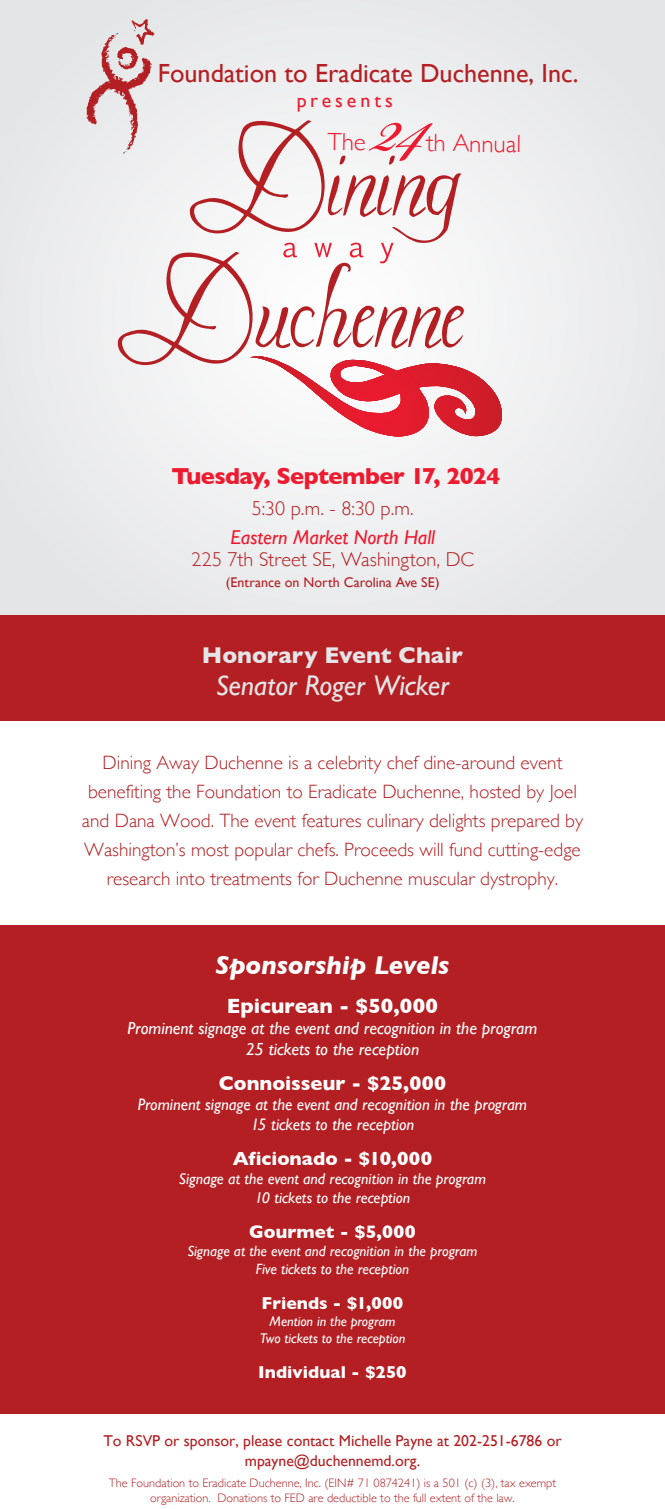
<style>
.page{position:relative;width:665px;height:1509px;background:#fff}
.page>*{position:absolute;margin:0;border:0;box-sizing:border-box;transform-origin:0 0}
.t1{font:italic 28.53px "Gill Sans";letter-spacing:-.01em;color:#e4e5e7}
.t2{font:italic 700 26.25px "Gill Sans";letter-spacing:-.005em;color:#fff}
.t3{font:26.16px "Gill Sans";color:#b31f23}
.t4{font:300 24.85px "Gill Sans";color:#ee1a2f}
.t5{font:700 23.54px "Gill Sans";letter-spacing:-.025em;color:#ee1a2f}
.t6{font:700 23.28px "Gill Sans";color:#e4e5e7}
.t7{font:700 21px "Gill Sans";letter-spacing:.005em;color:#fff}
.t8{font:300 20.12px "Gill Sans";letter-spacing:.005em;color:#b31f23}
.t9{font:italic 20.12px "Gill Sans";color:#ee1a2f}
.t10{font:700 20.12px "Gill Sans";color:#fff}
.t11{font:19.95px "Gill Sans";letter-spacing:.2em;color:#ee1a2f}
.t12{font:300 19.25px/28.9px "Gill Sans";color:#b31f23;text-align:center}
.t13{font:700 19.25px "Gill Sans";color:#fff}
.t14{font:700 18.38px "Gill Sans";letter-spacing:.005em;color:#fff}
.t15{font:italic 17.5px/21px "Gill Sans";letter-spacing:-.005em;color:#fff;text-align:center}
.t16{font:700 17.5px "Gill Sans";color:#fff}
.t17{font:italic 16.62px/19.9px "Gill Sans";color:#fff;text-align:center}
.t18{font:15.75px/19.2px "Gill Sans";color:#b31f23;text-align:center}
.t19{font:italic 15.75px/18.9px "Gill Sans";color:#fff;text-align:center}
.t20{font:italic 14.88px/17.8px "Gill Sans";color:#fff;text-align:center}
.t21{font:italic 14px/16.8px "Gill Sans";color:#fff;text-align:center}
.t22{font:14px "Gill Sans";color:#b31f23}
.t23{font:300 12.25px/14.7px "Gill Sans";color:#b31f23;text-align:center}
</style>
<div class="page">
<div style="left:0;top:0;width:665px;height:681px;background:#eaeaec"></div>
<div style="left:0;top:615px;width:665px;height:106px;background:#b31f23"></div>
<div style="left:0;top:924px;width:665px;height:490px;background:#b31f23"></div>
<svg style="left:86px;top:19px;width:416px;height:418px"></svg>
<h3 class="t3" style="left:158px;top:57px;width:422px">Foundation to Eradicate Duchenne, Inc.</h3>
<p class="t11" style="left:297px;top:88px;width:98px">presents</p>
<p class="t4" style="left:427px;top:123px;width:96px;rotate:1deg">th Annual</p>
<p class="t5" style="left:171px;top:458px;width:331px">Tuesday, September 17, 2024</p>
<p class="t8" style="left:252px;top:493px;width:163px">5:30 p.m. - 8:30 p.m.</p>
<p class="t9" style="left:231px;top:525px;width:206px">Eastern Market North Hall</p>
<p class="t8" style="left:191px;top:544px;width:284px">225 7th Street SE, Washington, DC</p>
<p class="t22" style="left:226px;top:574px;width:215px">(Entrance on North Carolina Ave SE)</p>
<p class="t6" style="left:202px;top:637px;width:262px">Honorary Event Chair</p>
<h1 class="t1" style="left:216px;top:669px;width:235px">Senator Roger Wicker</h1>
<p class="t12" style="left:82px;top:748px;width:503px">Dining Away Duchenne is a celebrity chef dine-around event benefiting the Foundation to Eradicate Duchenne, hosted by Joel and Dana Wood. The event features culinary delights prepared by Washington’s most popular chefs. Proceeds will fund cutting-edge research into treatments for Duchenne muscular dystrophy.</p>
<h2 class="t2" style="left:216px;top:950px;width:235px">Sponsorship Levels</h2>
<p class="t7" style="left:227px;top:990px;width:213px">Epicurean - $50,000</p>
<p class="t15" style="left:128px;top:1018px;width:411px">Prominent signage at the event and recognition in the program<br>25 tickets to the reception</p>
<p class="t10" style="left:219px;top:1068px;width:229px">Connoisseur - $25,000</p>
<p class="t17" style="left:138px;top:1095px;width:391px">Prominent signage at the event and recognition in the program<br>15 tickets to the reception</p>
<p class="t13" style="left:233px;top:1143px;width:201px">Aficionado - $10,000</p>
<p class="t19" style="left:179px;top:1169px;width:309px">Signage at the event and recognition in the program<br>10 tickets to the reception</p>
<p class="t14" style="left:249px;top:1217px;width:168px">Gourmet - $5,000</p>
<p class="t20" style="left:187px;top:1242px;width:292px">Signage at the event and recognition in the program<br>Five tickets to the reception</p>
<p class="t16" style="left:262px;top:1289px;width:143px">Friends - $1,000</p>
<p class="t21" style="left:260px;top:1312px;width:147px">Mention in the program<br>Two tickets to the reception</p>
<p class="t16" style="left:258px;top:1358px;width:150px">Individual - $250</p>
<p class="t18" style="left:103px;top:1431px;width:460px">To RSVP or sponsor, please contact Michelle Payne at 202-251-6786 or mpayne@duchennemd.org.</p>
<p class="t23" style="left:109px;top:1475px;width:449px">The Foundation to Eradicate Duchenne, Inc. (EIN# 71 0874241) is a 501 (c) (3), tax exempt organization. Donations to FED are deductible to the full extent of the law.</p>
</div>
